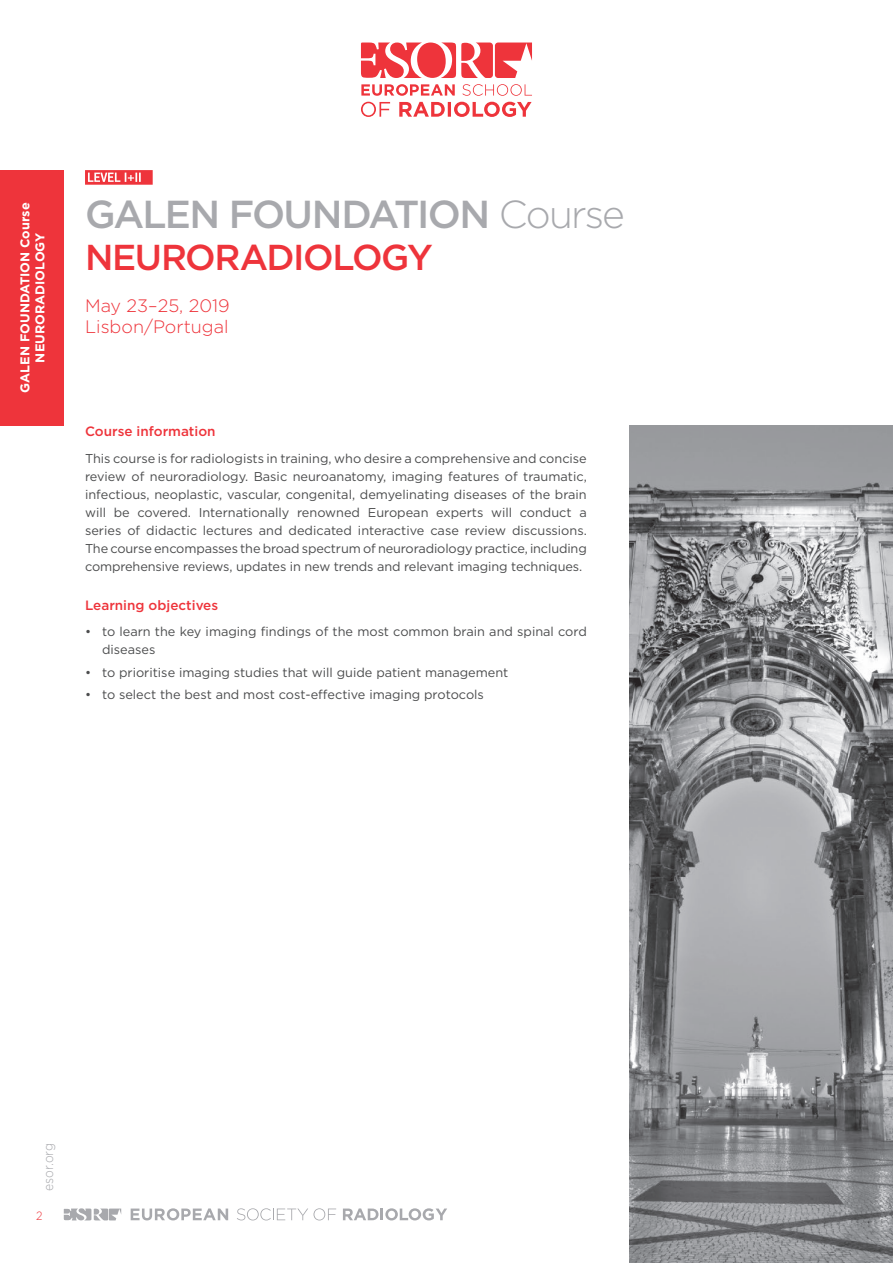
<style>
.page{position:relative;width:893px;height:1263px;background:#fff}
.page>*{position:absolute;margin:0;border:0;box-sizing:border-box;transform-origin:0 0}
.Titel_-_Course{font:500 39px "Gotham";letter-spacing:-.045em;color:#a8a9ad}
.Cover_-_Course_-_Nam{font:500 36px "Gotham";letter-spacing:-.045em;color:#ee343b}
.Course_-_Time_City{font:300 18px/21px "Gotham";color:#ee343b}
.SUBheadline{font:500 13.5px "Gotham";color:#ee343b}
.myESR_org_esor{font:300 13.5px "Gotham";color:#a8a9ad;scale:.9 1}
.TEXT{font:12.75px/18px "Gotham";color:#4b4c4d;text-align:justify}
.t1{font:700 12.75px/15px "Gotham";color:#fff;text-align:center}
.Seitennummerierung{font:300 12px "Gotham";color:#ee343b;scale:.9 1}
.s1{font-weight:300}
</style>
<div class="page">
<svg style="left:64px;top:1208px;width:57px;height:12px"></svg>
<svg style="left:131px;top:1208px;width:97px;height:12px"></svg>
<svg style="left:237px;top:1208px;width:99px;height:12px"></svg>
<svg style="left:343px;top:1208px;width:104px;height:12px"></svg>
<div style="left:0;top:170px;width:64px;height:255px;background:#ee343b"></div>
<svg style="left:361px;top:43px;width:171px;height:74px"></svg>
<img style="left:629px;top:425px;width:264px;height:838px">
<svg style="left:85px;top:170px;width:68px;height:15px"></svg>
<p class="t1" style="left:17px;top:393px;width:192px;rotate:-90deg">GALEN FOUNDATION Course<br>NEURORADIOLOGY</p>
<p class="Titel_-_Course" style="left:85px;top:189px;width:541px">GALEN FOUNDATION <span class="s1">Course</span></p>
<p class="Cover_-_Course_-_Nam" style="left:85px;top:234px;width:349px">NEURORADIOLOGY</p>
<p class="Course_-_Time_City" style="left:85px;top:295px;width:146px">May 23–25, 2019<br>Lisbon/Portugal</p>
<p class="SUBheadline" style="left:85px;top:422px;width:132px">Course information</p>
<p class="TEXT" style="left:85px;top:449px;width:503px">This course is for radiologists in training, who desire a comprehensive and concise review of neuroradiology. Basic neuroanatomy, imaging features of traumatic, infectious, neoplastic, vascular, congenital, demyelinating diseases of the brain will be covered. Internationally renowned European experts will conduct a series of didactic lectures and dedicated interactive case review discussions.<br>The course encompasses the broad spectrum of neuroradiology practice, including comprehensive reviews, updates in new trends and relevant imaging techniques.</p>
<p class="SUBheadline" style="left:85px;top:596px;width:135px">Learning objectives</p>
<p class="TEXT" style="left:102px;top:622px;width:486px;text-indent:-17px">• to learn the key imaging findings of the most common brain and spinal cord diseases</p>
<p class="TEXT" style="left:85px;top:663px;width:425px">• to prioritise imaging studies that will guide patient management</p>
<p class="TEXT" style="left:85px;top:685px;width:400px">• to select the best and most cost-effective imaging protocols</p>
<p class="myESR_org_esor" style="left:40px;top:1191px;width:54px;rotate:-90deg">esor.org</p>
<p class="Seitennummerierung" style="left:36px;top:1208px;width:9px">2</p>
</div>
